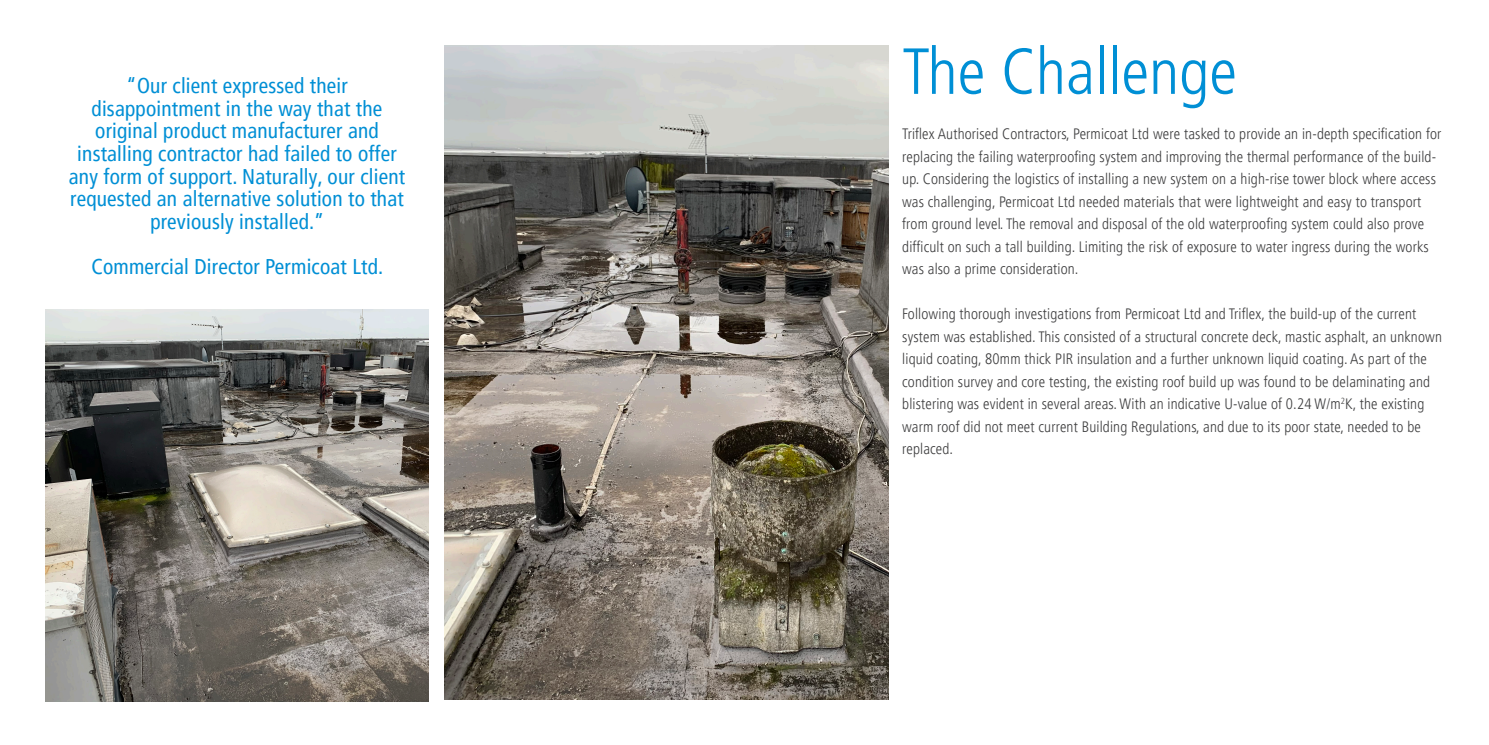
<style>
.page{position:relative;width:1489px;height:745px;background:#fff}
.page>*{position:absolute;margin:0;border:0;box-sizing:border-box;transform-origin:0 0}
.t1{font:300 condensed 65px "Frutiger LT Pro";color:#008fd5}
.Headline{font:condensed 21.25px/22.5px "Frutiger LT Pro";letter-spacing:.01em;color:#008fd5;text-align:center}
.Headline-2{font:300 condensed 15px/22.5px "Frutiger LT Pro";letter-spacing:.01em;color:#3e3e3f}
</style>
<div class="page">
<img style="left:45px;top:309px;width:384px;height:392px">
<img style="left:445px;top:45px;width:443px;height:654px">
<p class="Headline" style="left:126px;top:75px;width:223px">“Our client expressed their</p>
<p class="Headline" style="left:69px;top:97px;width:338px">disappointment in the way that the original product manufacturer and installing contractor had failed to offer any form of support. Naturally, our client requested an alternative solution to that previously installed.”</p>
<p class="Headline" style="left:91px;top:255px;width:293px">Commercial Director Permicoat Ltd.</p>
<p class="t1" style="left:902px;top:34px;width:336px">The Challenge</p>
<p class="Headline-2" style="left:902px;top:123px;width:540px">Triflex Authorised Contractors, Permicoat Ltd were tasked to provide an in-depth specification for replacing the failing waterproofing system and improving the thermal performance of the build&shy;up. Considering the logistics of installing a new system on a high-rise tower block where access was challenging, Permicoat Ltd needed materials that were lightweight and easy to transport from ground level. The removal and disposal of the old waterproofing system could also prove difficult on such a tall building. Limiting the risk of exposure to water ingress during the works was also a prime consideration.</p>
<p class="Headline-2" style="left:902px;top:303px;width:541px">Following thorough investigations from Permicoat Ltd and Triflex, the build-up of the current system was established. This consisted of a structural concrete deck, mastic asphalt, an unknown liquid coating, 80mm thick PIR insulation and a further unknown liquid coating. As part of the condition survey and core testing, the existing roof build up was found to be delaminating and blistering was evident in several areas. With an indicative U-value of 0.24 W/m<sup>2</sup>K, the existing warm roof did not meet current Building Regulations, and due to its poor state, needed to be replaced.</p>
</div>
